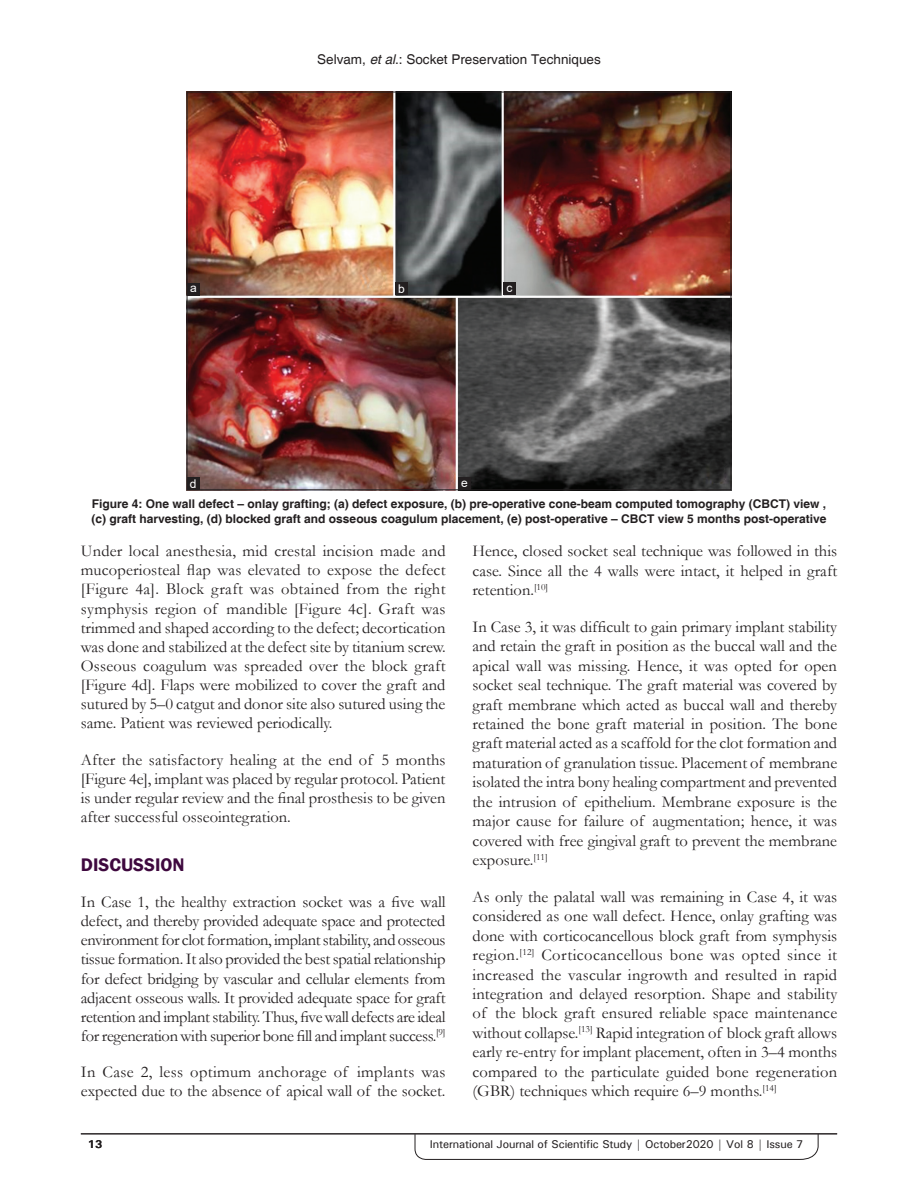
<style>
.page{position:relative;width:918px;height:1188px;background:#fff}
.page>*{position:absolute;margin:0;border:0;box-sizing:border-box;transform-origin:0 0}
.t1{font:600 18.75px "Franklin Gothic";color:#3e083e}
.TX{font:16.5px/19.5px "Garamond";color:#231f20;text-align:justify}
.t2{font:13.5px "Helvetica";color:#231f20}
.FGC{font:700 12px/15px "Helvetica";color:#231f20}
.LABEL{font:12px "Arial";color:#fff}
.t3{font:500 11.25px "Univers";letter-spacing:-.01em;color:#231f20}
.t4{font:700 11.25px "Univers";color:#231f20}
.s1{font-style:italic}
</style>
<div class="page">
<svg style="left:415px;top:1135px;width:404px;height:25px"></svg>
<hr style="left:81px;top:1134px;width:756px;height:1px;background:#231f20">
<img style="left:189px;top:94px;width:540px;height:394px">
<div style="left:187px;top:477px;width:13px;height:13px;background:#231f20"></div>
<div style="left:503px;top:282px;width:13px;height:13px;background:#231f20"></div>
<div style="left:395px;top:283px;width:13px;height:12px;background:#231f20"></div>
<div style="left:187px;top:283px;width:13px;height:12px;background:#231f20"></div>
<div style="left:458px;top:477px;width:13px;height:13px;background:#231f20"></div>
<p class="t2" style="left:317px;top:52px;width:285px">Selvam, <span class="s1">et al</span>.: Socket Preservation Techniques</p>
<p class="LABEL" style="left:190px;top:280px;width:8px">a</p>
<p class="LABEL" style="left:398px;top:281px;width:8px">b</p>
<p class="LABEL" style="left:507px;top:280px;width:7px">c</p>
<p class="LABEL" style="left:190px;top:475px;width:8px">d</p>
<p class="LABEL" style="left:461px;top:474px;width:8px">e</p>
<p class="FGC" style="left:92px;top:497px;width:736px">Figure 4: One wall defect – onlay grafting; (a) defect exposure, (b) pre-operative cone-beam computed tomography (CBCT) view , (c) graft harvesting, (d) blocked graft and osseous coagulum placement, (e) post-operative – CBCT view 5 months post-operative</p>
<p class="TX" style="left:81px;top:541px;width:366px;line-height:19px">Under local anesthesia, mid crestal incision made and mucoperiosteal flap was elevated to expose the defect [Figure 4a]. Block graft was obtained from the right symphysis region of mandible [Figure 4c]. Graft was trimmed and shaped according to the defect; decortication was done and stabilized at the defect site by titanium screw.<br>Osseous coagulum was spreaded over the block graft [Figure 4d]. Flaps were mobilized to cover the graft and sutured by 5–0 catgut and donor site also sutured using the same. Patient was reviewed periodically.</p>
<p class="TX" style="left:81px;top:750px;width:366px;line-height:19px">After the satisfactory healing at the end of 5 months [Figure 4e], implant was placed by regular protocol. Patient is under regular review and the final prosthesis to be given after successful osseointegration.</p>
<h1 class="t1" style="left:81px;top:853px;width:105px">DISCUSSION</h1>
<p class="TX" style="left:81px;top:892px;width:366px;line-height:19px">In Case 1, the healthy extraction socket was a five wall defect, and thereby provided adequate space and protected environment for clot formation, implant stability, and osseous tissue formation. It also provided the best spatial relationship for defect bridging by vascular and cellular elements from adjacent osseous walls. It provided adequate space for graft retention and implant stability. Thus, five wall defects are ideal for regeneration with superior bone fill and implant success.<sup>[9]</sup></p>
<p class="TX" style="left:81px;top:1062px;width:366px;line-height:19px">In Case 2, less optimum anchorage of implants was expected due to the absence of apical wall of the socket.</p>
<p class="TX" style="left:472px;top:541px;width:366px">Hence, closed socket seal technique was followed in this case. Since all the 4 walls were intact, it helped in graft retention.<sup>[10]</sup></p>
<p class="TX" style="left:472px;top:616px;width:366px">In Case 3, it was difficult to gain primary implant stability and retain the graft in position as the buccal wall and the apical wall was missing. Hence, it was opted for open socket seal technique. The graft material was covered by graft membrane which acted as buccal wall and thereby retained the bone graft material in position. The bone graft material acted as a scaffold for the clot formation and maturation of granulation tissue. Placement of membrane isolated the intra bony healing compartment and prevented the intrusion of epithelium. Membrane exposure is the major cause for failure of augmentation; hence, it was covered with free gingival graft to prevent the membrane exposure.<sup>[11]</sup></p>
<p class="TX" style="left:472px;top:886px;width:366px">As only the palatal wall was remaining in Case 4, it was considered as one wall defect. Hence, onlay grafting was done with corticocancellous block graft from symphysis region.<sup>[12]</sup> Corticocancellous bone was opted since it increased the vascular ingrowth and resulted in rapid integration and delayed resorption. Shape and stability of the block graft ensured reliable space maintenance without collapse.<sup>[13]</sup> Rapid integration of block graft allows early re-entry for implant placement, often in 3–4 months compared to the particulate guided bone regeneration (GBR) techniques which require 6–9 months.<sup>[14]</sup></p>
<p class="t4" style="left:88px;top:1137px;width:16px">13</p>
<p class="t3" style="left:430px;top:1137px;width:375px">International Journal of Scientific Study | October2020 | Vol 8 | Issue 7</p>
</div>
